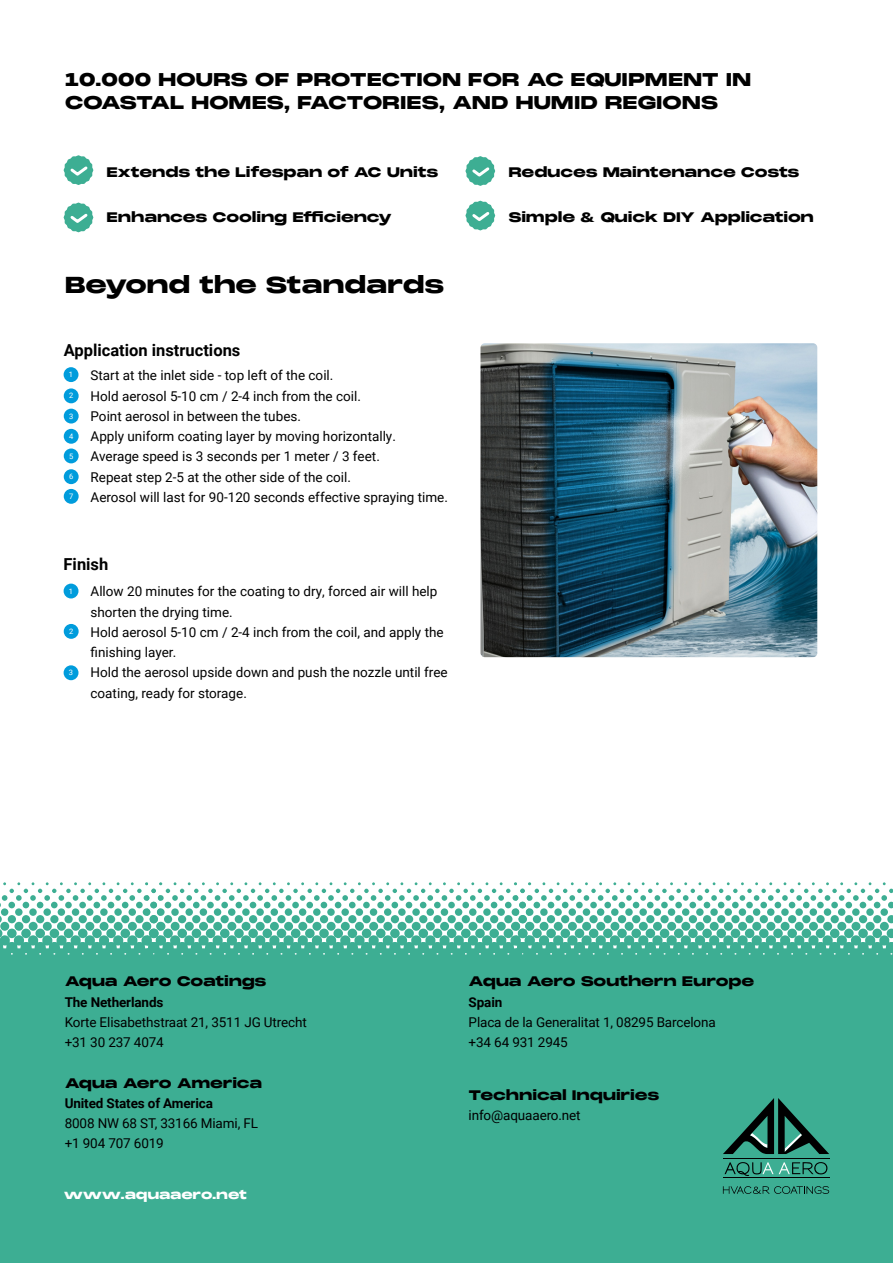
<style>
.page{position:relative;width:893px;height:1263px;background:#fff}
.page>*{position:absolute;margin:0;border:0;box-sizing:border-box;transform-origin:0 0}
.t1{font:900 22.5px "PP Monument Extended";letter-spacing:-.02em;color:#000}
.t2{font:900 18px/22.5px "PP Monument Extended";letter-spacing:-.02em;color:#000}
.t3{font:700 16.5px "Roboto";color:#000}
.t4{font:13.5px/20.2px "Roboto";color:#000}
.t5{font:900 13.5px "PP Monument Extended";letter-spacing:-.02em;color:#000}
.t6{font:700 13.5px "Roboto";letter-spacing:-.01em;color:#000}
.t7{font:900 12px "PP Monument Extended";letter-spacing:-.02em;color:#fff}
.t8{font:7.5px "Roboto";color:#fff}
</style>
<div class="page">
<svg style="left:0;top:882px;width:147px;height:381px;background:#4fb59d"></svg>
<svg style="left:147px;top:882px;width:369px;height:381px;background:#4eb59c"></svg>
<svg style="left:516px;top:882px;width:377px;height:381px;background:#4fb59d"></svg>
<svg style="left:64px;top:155px;width:29px;height:30px"></svg>
<svg style="left:465px;top:156px;width:30px;height:30px"></svg>
<svg style="left:64px;top:203px;width:29px;height:29px"></svg>
<svg style="left:465px;top:201px;width:30px;height:29px"></svg>
<div style="left:64px;top:584px;width:14px;height:14px;background:#009cdc;border-radius:50%"></div>
<div style="left:64px;top:624px;width:15px;height:15px;background:#009cdc;border-radius:50%"></div>
<hr style="left:723px;top:1177px;width:106px;height:1px;background:#000">
<svg style="left:723px;top:1098px;width:106px;height:78px;background:#30816e"></svg>
<svg style="left:723px;top:1186px;width:106px;height:8px"></svg>
<div style="left:64px;top:367px;width:14px;height:15px;background:#009cdc;border-radius:50%"></div>
<div style="left:64px;top:388px;width:15px;height:15px;background:#009cdc;border-radius:50%"></div>
<div style="left:64px;top:409px;width:15px;height:14px;background:#009cdc;border-radius:50%"></div>
<div style="left:64px;top:429px;width:15px;height:15px;background:#009cdc;border-radius:50%"></div>
<div style="left:64px;top:448px;width:15px;height:15px;background:#009cdc;border-radius:50%"></div>
<div style="left:64px;top:469px;width:15px;height:15px;background:#009cdc;border-radius:50%"></div>
<div style="left:64px;top:489px;width:15px;height:15px;background:#009cdc;border-radius:50%"></div>
<img style="left:480px;top:343px;width:337px;height:314px">
<div style="left:64px;top:665px;width:14px;height:15px;background:#009cdc;border-radius:50%"></div>
<h2 class="t2" style="left:65px;top:68px;width:688px">10.000 HOURS OF PROTECTION FOR AC EQUIPMENT IN<br>COASTAL HOMES, FACTORIES, AND HUMID REGIONS</h2>
<p class="t5" style="left:107px;top:163px;width:333px">Extends the Lifespan of AC Units</p>
<p class="t5" style="left:508px;top:163px;width:293px">Reduces Maintenance Costs</p>
<p class="t5" style="left:107px;top:208px;width:287px">Enhances Cooling Efficiency</p>
<p class="t5" style="left:508px;top:208px;width:307px">Simple &amp; Quick DIY Application</p>
<h1 class="t1" style="left:65px;top:269px;width:381px">Beyond the Standards</h1>
<p class="t3" style="left:64px;top:338px;width:178px">Application instructions</p>
<p class="t8" style="left:69px;top:369px;width:6px">1</p>
<p class="t8" style="left:69px;top:391px;width:6px">2</p>
<p class="t8" style="left:69px;top:411px;width:6px">3</p>
<p class="t8" style="left:69px;top:431px;width:6px">4</p>
<p class="t8" style="left:69px;top:451px;width:6px">5</p>
<p class="t8" style="left:69px;top:471px;width:6px">6</p>
<p class="t8" style="left:69px;top:491px;width:6px">7</p>
<p class="t4" style="left:91px;top:365px;width:359px">Start at the inlet side - top left of the coil.<br>Hold aerosol 5-10 cm / 2-4 inch from the coil.<br>Point aerosol in between the tubes.<br>Apply uniform coating layer by moving horizontally.<br>Average speed is 3 seconds per 1 meter / 3 feet.<br>Repeat step 2-5 at the other side of the coil.<br>Aerosol will last for 90-120 seconds effective spraying time.</p>
<p class="t3" style="left:64px;top:553px;width:46px">Finish</p>
<p class="t8" style="left:69px;top:586px;width:6px">1</p>
<p class="t8" style="left:69px;top:626px;width:6px">2</p>
<p class="t4" style="left:91px;top:581px;width:359px">Allow 20 minutes for the coating to dry, forced air will help shorten the drying time.<br>Hold aerosol 5-10 cm / 2-4 inch from the coil, and apply the finishing layer.<br>Hold the aerosol upside down and push the nozzle until free coating, ready for storage.</p>
<p class="t8" style="left:69px;top:667px;width:6px">3</p>
<p class="t5" style="left:65px;top:972px;width:203px">Aqua Aero Coatings</p>
<p class="t6" style="left:65px;top:992px;width:100px">The Netherlands</p>
<p class="t4" style="left:65px;top:1011px;width:244px">Korte Elisabethstraat 21, 3511 JG Utrecht +31 30 237 4074</p>
<p class="t5" style="left:65px;top:1073px;width:199px">Aqua Aero America</p>
<p class="t6" style="left:65px;top:1093px;width:150px">United States of America</p>
<p class="t4" style="left:65px;top:1113px;width:195px">8008 NW 68 ST, 33166 Miami, FL +1 904 707 6019</p>
<p class="t7" style="left:64px;top:1186px;width:185px">www.aquaaero.net</p>
<p class="t5" style="left:469px;top:972px;width:287px">Aqua Aero Southern Europe</p>
<p class="t6" style="left:469px;top:992px;width:35px">Spain</p>
<p class="t4" style="left:469px;top:1011px;width:249px">Placa de la Generalitat 1, 08295 Barcelona +34 64 931 2945</p>
<p class="t5" style="left:469px;top:1085px;width:192px">Technical Inquiries</p>
<p class="t4" style="left:469px;top:1104px;width:114px">info@aquaaero.net</p>
</div>
